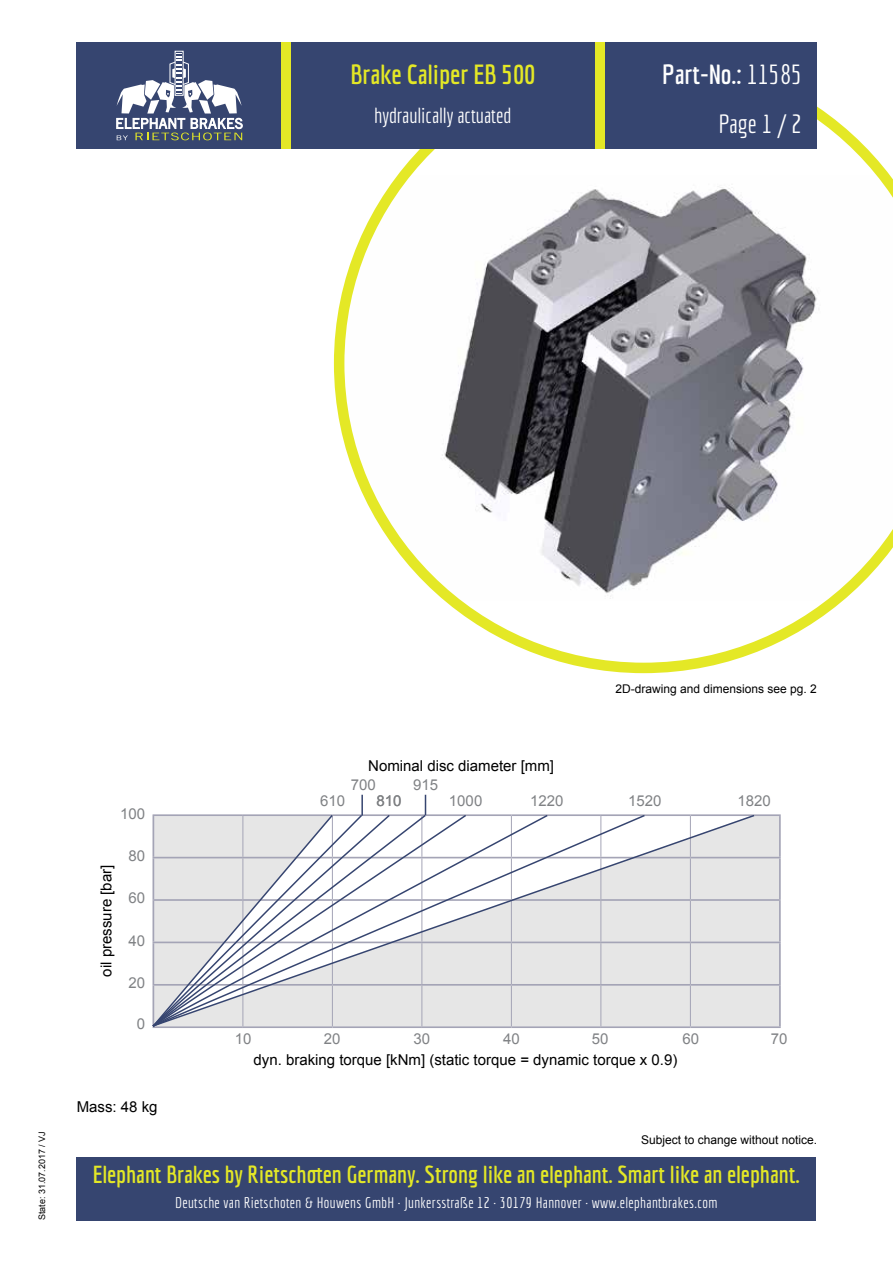
<style>
.page{position:relative;width:893px;height:1263px;background:#fff}
.page>*{position:absolute;margin:0;border:0;box-sizing:border-box;transform-origin:0 0}
.t1{font:700 27px "Economica";color:#e4e826}
.t2{font:700 27px "Economica";color:#fff}
.t3{font:25.5px "Economica";color:#fff}
.t4{font:700 24px "Economica";color:#e4e826}
.t5{font:21px "Economica";color:#fff}
.t6{font:15px "Arial";color:#000}
.t7{font:15px "Economica";letter-spacing:.025em;color:#fff}
.t8{font:15px "Arial";color:#808285}
.t9{font:12px "Arial";color:#000}
.t10{font:9px "Arial";color:#000}
.s1{font-weight:400}
</style>
<div class="page">
<div style="left:76px;top:1157px;width:740px;height:63px;background:#364570"></div>
<svg style="left:334px;top:106px;width:559px;height:567px"></svg>
<div style="left:76px;top:43px;width:741px;height:106px;background:#e4e826"></div>
<div style="left:76px;top:43px;width:204px;height:106px;background:#364570"></div>
<div style="left:605px;top:43px;width:211px;height:106px;background:#364570"></div>
<div style="left:291px;top:43px;width:303px;height:106px;background:#364570"></div>
<div style="left:175px;top:51px;width:8px;height:45px;border:1px solid #fff"></div>
<svg style="left:116px;top:53px;width:127px;height:87px"></svg>
<div style="left:756px;top:816px;width:23px;height:210px;background:#e6e6e6"></div>
<hr style="left:690px;top:814px;width:91px;height:2px;background:#a4a4b6">
<hr style="left:779px;top:816px;width:2px;height:41px;background:#a4a4b6">
<hr style="left:690px;top:857px;width:91px;height:1px;background:#a4a4b6">
<hr style="left:779px;top:858px;width:2px;height:41px;background:#a4a4b6">
<hr style="left:690px;top:899px;width:91px;height:2px;background:#a4a4b6">
<hr style="left:779px;top:901px;width:2px;height:40px;background:#a4a4b6">
<hr style="left:690px;top:941px;width:91px;height:2px;background:#a4a4b6">
<hr style="left:779px;top:943px;width:2px;height:41px;background:#a4a4b6">
<hr style="left:690px;top:984px;width:91px;height:2px;background:#a4a4b6">
<hr style="left:779px;top:986px;width:2px;height:40px;background:#a4a4b6">
<hr style="left:690px;top:1026px;width:91px;height:2px;background:#a4a4b6">
<svg style="left:152px;top:814px;width:604px;height:214px"></svg>
<svg style="left:425px;top:795px;width:1px;height:20px"></svg>
<hr style="left:361px;top:795px;width:2px;height:20px;background:#364570">
<h1 class="t1" style="left:351px;top:58px;width:186px">Brake Caliper EB 500</h1>
<h3 class="t5" style="left:374px;top:103px;width:139px">hydraulically actuated</h3>
<h1 class="t2" style="left:662px;top:59px;width:141px">Part-No.: <span class="s1">11585</span></h1>
<h2 class="t3" style="left:719px;top:109px;width:85px">Page 1 / 2</h2>
<p class="t10" style="left:36px;top:1220px;width:91px;rotate:-90deg">State: 31.07.2017 / VJ</p>
<p class="t6" style="left:368px;top:756px;width:187px">Nominal disc diameter [mm]</p>
<p class="t8" style="left:351px;top:775px;width:27px">700</p>
<p class="t8" style="left:413px;top:775px;width:27px">915</p>
<p class="t9" style="left:615px;top:681px;width:203px">2D-drawing and dimensions see pg. 2</p>
<p class="t8" style="left:120px;top:803px;width:27px">100</p>
<p class="t6" style="left:96px;top:977px;width:113px;rotate:-90deg">oil pressure [bar]</p>
<p class="t8" style="left:129px;top:846px;width:18px">80</p>
<p class="t8" style="left:129px;top:888px;width:18px">60</p>
<p class="t8" style="left:129px;top:930px;width:18px">40</p>
<p class="t8" style="left:129px;top:973px;width:18px">20</p>
<p class="t8" style="left:137px;top:1014px;width:10px">0</p>
<p class="t6" style="left:77px;top:1097px;width:82px">Mass: 48 kg</p>
<p class="t8" style="left:320px;top:790px;width:27px">610</p>
<p class="t8" style="left:377px;top:790px;width:27px">810</p>
<p class="t8" style="left:449px;top:790px;width:35px">1000</p>
<p class="t8" style="left:530px;top:790px;width:35px">1220</p>
<p class="t8" style="left:628px;top:790px;width:35px">1520</p>
<p class="t8" style="left:737px;top:790px;width:35px">1820</p>
<p class="t8" style="left:235px;top:1029px;width:18px">10</p>
<p class="t8" style="left:324px;top:1029px;width:18px">20</p>
<p class="t8" style="left:413px;top:1029px;width:18px">30</p>
<p class="t8" style="left:503px;top:1029px;width:18px">40</p>
<p class="t8" style="left:592px;top:1029px;width:18px">50</p>
<p class="t8" style="left:682px;top:1029px;width:18px">60</p>
<p class="t8" style="left:771px;top:1029px;width:18px">70</p>
<p class="t6" style="left:254px;top:1050px;width:425px">dyn. braking torque [kNm] (static torque = dynamic torque x 0.9)</p>
<p class="t9" style="left:641px;top:1132px;width:178px">Subject to change without notice.</p>
<h3 class="t4" style="left:93px;top:1160px;width:709px">Elephant Brakes by Rietschoten Germany. Strong like an elephant. Smart like an elephant.</h3>
<p class="t7" style="left:175px;top:1194px;width:544px">Deutsche van Rietschoten &amp; Houwens GmbH · Junkersstraße 12 · 30179 Hannover · www.elephantbrakes.com</p>
</div>
